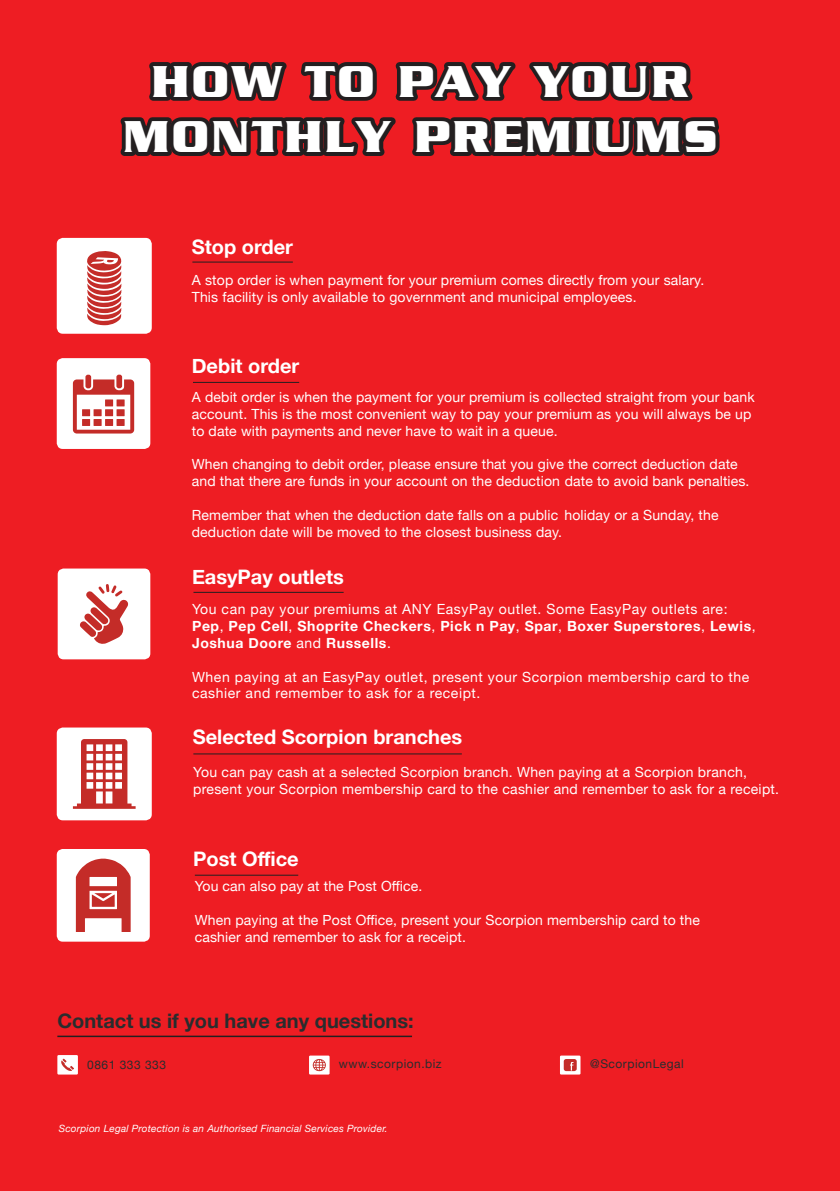
<style>
.page{position:relative;width:840px;height:1191px;background:#fff}
.page>*{position:absolute;margin:0;border:0;box-sizing:border-box;transform-origin:0 0}
.t1{font:700 46px "Serpentine";letter-spacing:.04em;color:#fff}
.t2{font:700 20px "Helvetica Neue";color:#fff}
.t3{font:700 20px "Helvetica Neue";color:#292d2e}
.t4{font:14px/16.8px "Helvetica Neue";letter-spacing:.01em;color:#fff}
.t5{font:14px/16.8px "Helvetica Neue";letter-spacing:.04em;color:#fff}
.t6{font:700 14px/16.8px "Helvetica Neue";letter-spacing:.04em;color:#fff}
.t7{font:12px "Helvetica Neue";letter-spacing:.04em;color:#292d2e}
.t8{font:italic 10px "Helvetica Neue";letter-spacing:.02em;color:#fff}
.s1{font-weight:400}
</style>
<div class="page">
<div style="left:0;top:0;width:839px;height:1191px;background:#ee1d23"></div>
<svg style="left:120px;top:62px;width:600px;height:94px"></svg>
<hr style="left:192px;top:262px;width:101px;height:1px;background:#231f20">
<hr style="left:193px;top:382px;width:106px;height:1px;background:#231f20">
<hr style="left:193px;top:592px;width:150px;height:1px;background:#231f20">
<hr style="left:193px;top:753px;width:268px;height:1px;background:#231f20">
<hr style="left:195px;top:875px;width:103px;height:1px;background:#231f20">
<svg style="left:57px;top:238px;width:95px;height:96px;background:#f3d5d4"></svg>
<svg style="left:57px;top:849px;width:93px;height:92px;background:#ecbab9"></svg>
<svg style="left:57px;top:1055px;width:21px;height:19px"></svg>
<svg style="left:309px;top:1055px;width:20px;height:19px"></svg>
<svg style="left:560px;top:1055px;width:20px;height:19px"></svg>
<hr style="left:57px;top:1035px;width:355px;height:2px;background:#231f20">
<svg style="left:57px;top:727px;width:95px;height:93px;background:#efc6c5"></svg>
<svg style="left:57px;top:358px;width:93px;height:91px;background:#f1cdcc"></svg>
<svg style="left:58px;top:568px;width:92px;height:91px;background:#f5dada"></svg>
<p class="t1" style="left:151px;top:50px;width:538px">H0W TO PAY YOUR</p>
<p class="t1" style="left:122px;top:105px;width:596px">MONTHLY PREMIUMS</p>
<p class="t2" style="left:192px;top:231px;width:103px">Stop order</p>
<p class="t4" style="left:192px;top:272px;width:513px">A stop order is when payment for your premium comes directly from your salary.</p>
<p class="t4" style="left:192px;top:289px;width:446px">This facility is only available to government and municipal employees.</p>
<p class="t2" style="left:192px;top:350px;width:109px">Debit order</p>
<p class="t4" style="left:192px;top:389px;width:564px">A debit order is when the payment for your premium is collected straight from your bank account. This is the most convenient way to pay your premium as you will always be up</p>
<p class="t4" style="left:192px;top:423px;width:367px">to date with payments and never have to wait in a queue.</p>
<p class="t4" style="left:192px;top:457px;width:547px">When changing to debit order, please ensure that you give the correct deduction date</p>
<p class="t4" style="left:192px;top:473px;width:559px">and that there are funds in your account on the deduction date to avoid bank penalties.</p>
<p class="t4" style="left:192px;top:507px;width:528px">Remember that when the deduction date falls on a public holiday or a Sunday, the</p>
<p class="t4" style="left:192px;top:524px;width:371px">deduction date will be moved to the closest business day.</p>
<p class="t2" style="left:192px;top:561px;width:153px">EasyPay outlets</p>
<p class="t5" style="left:192px;top:602px;width:536px">You can pay your premiums at ANY EasyPay outlet. Some EasyPay outlets are:</p>
<p class="t6" style="left:192px;top:618px;width:564px">Pep<span class="s1">,</span> Pep Cell<span class="s1">,</span> Shoprite Checkers<span class="s1">,</span> Pick n Pay<span class="s1">,</span> Spar<span class="s1">,</span> Boxer Superstores<span class="s1">,</span> Lewis<span class="s1">,<br></span>Joshua Doore <span class="s1">and</span> Russells<span class="s1">.</span></p>
<p class="t5" style="left:192px;top:669px;width:558px">When paying at an EasyPay outlet, present your Scorpion membership card to the cashier and remember to ask for a receipt.</p>
<p class="t2" style="left:193px;top:721px;width:271px">Selected Scorpion branches</p>
<p class="t4" style="left:193px;top:764px;width:587px">You can pay cash at a selected Scorpion branch. When paying at a Scorpion branch, present your Scorpion membership card to the cashier and remember to ask for a receipt.</p>
<p class="t2" style="left:193px;top:843px;width:107px">Post Office</p>
<p class="t4" style="left:195px;top:878px;width:229px">You can also pay at the Post Office.</p>
<p class="t4" style="left:195px;top:912px;width:506px">When paying at the Post Office, present your Scorpion membership card to the cashier and remember to ask for a receipt.</p>
<p class="t3" style="left:57px;top:1005px;width:358px">Contact us if you have any questions:</p>
<p class="t7" style="left:87px;top:1056px;width:80px">0861 333 333</p>
<p class="t7" style="left:339px;top:1054px;width:104px">www.scorpion.biz</p>
<p class="t7" style="left:590px;top:1055px;width:95px">@ScorpionLegal</p>
<p class="t8" style="left:59px;top:1121px;width:330px">Scorpion Legal Protection is an Authorised Financial Services Provider.</p>
</div>
